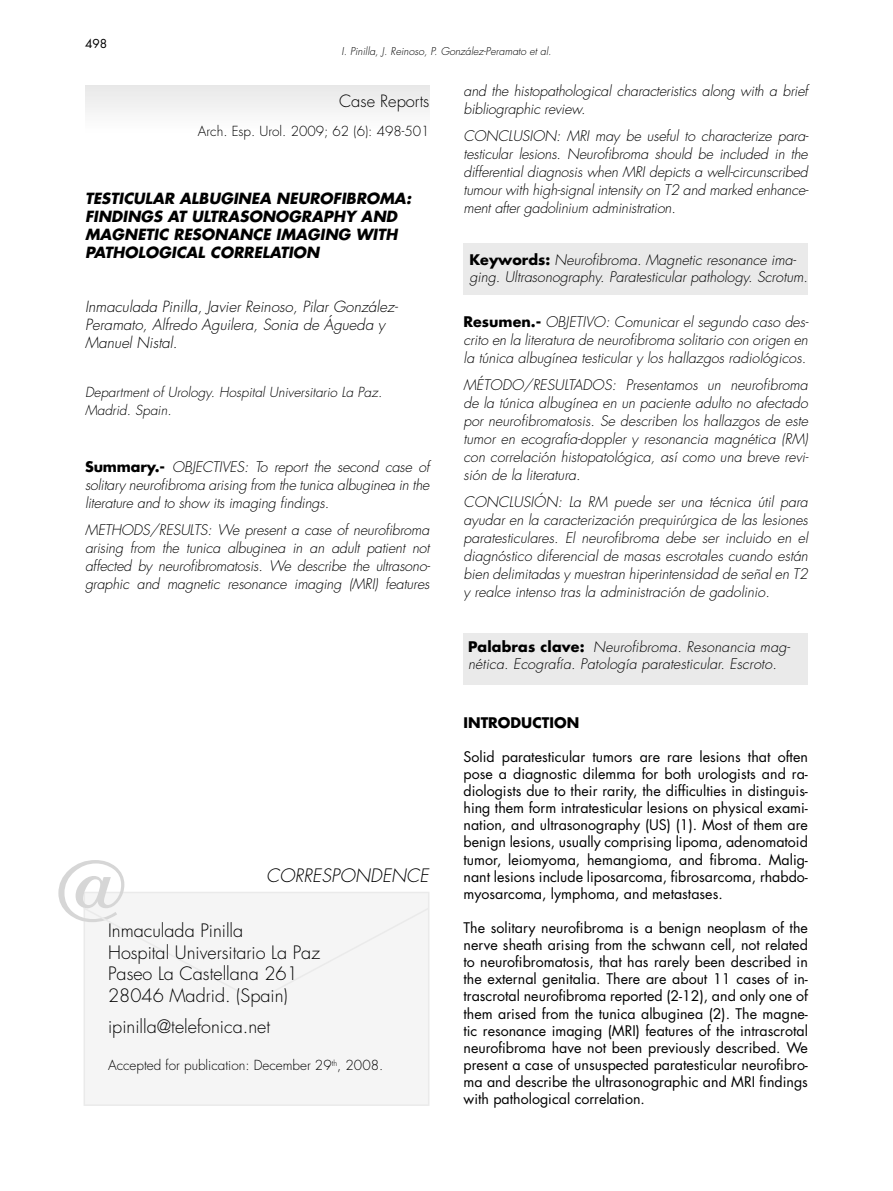
<style>
.page{position:relative;width:893px;height:1191px;background:#fff}
.page>*{position:absolute;margin:0;border:0;box-sizing:border-box;transform-origin:0 0}
.t1{font:90px "Times";color:#d6d6d6}
.t2{font:300 18px "Futura";color:#000}
.t3{font:italic 300 18px "Futura";color:#000}
.t4{font:300 16.5px "Futura";color:#000}
.t5{font:italic 700 15px/18px "Futura";color:#000}
.t6{font:italic 300 15px/18px "Futura";color:#000}
.t7{font:italic 300 14.25px/18px "Futura";color:#000;text-align:justify}
.t8{font:14.25px/17.1px "Futura";color:#000;text-align:justify}
.t9{font:700 14.25px "Futura";color:#000}
.t10{font:300 13.5px "Futura";color:#000}
.t11{font:italic 300 13.5px/18px "Futura";color:#000}
.t12{font:12px "Futura";color:#000}
.t13{font:italic 300 10.5px "Futura";color:#000}
.s1{font-weight:700;font-style:normal}
</style>
<div class="page">
<div style="left:85px;top:85px;width:344px;height:51px;background:#f4f4f4"></div>
<div style="left:84px;top:892px;width:345px;height:213px;background:#f5f5f5"></div>
<div style="left:84px;top:891px;width:345px;height:215px;border:2px solid #eaeaea"></div>
<svg style="left:83px;top:906px;width:347px;height:96px"></svg>
<div style="left:463px;top:244px;width:345px;height:51px;background:#eaeaea"></div>
<div style="left:463px;top:633px;width:345px;height:51px;background:#eaeaea"></div>
<p class="t12" style="left:85px;top:35px;width:24px">498</p>
<p class="t13" style="left:341px;top:44px;width:211px">I. Pinilla, J. Reinoso, P. González-Peramato et al.</p>
<p class="t4" style="left:339px;top:91px;width:92px">Case Reports</p>
<p class="t10" style="left:198px;top:123px;width:233px">Arch. Esp. Urol. 2009; 62 (6): 498-501</p>
<p class="t5" style="left:85px;top:189px;width:328px">TESTICULAR ALBUGINEA NEUROFIBROMA:<br>FINDINGS AT ULTRASONOGRAPHY AND<br>MAGNETIC RESONANCE IMAGING WITH<br>PATHOLOGICAL CORRELATION</p>
<p class="t6" style="left:85px;top:298px;width:315px">Inmaculada Pinilla, Javier Reinoso, Pilar González-<br>Peramato, Alfredo Aguilera, Sonia de Águeda y<br>Manuel Nistal.</p>
<p class="t11" style="left:85px;top:383px;width:299px">Department of Urology. Hospital Universitario La Paz.<br>Madrid. Spain.</p>
<p class="t7" style="left:85px;top:457px;width:346px"><span class="s1">Summary.-</span> OBJECTIVES: To report the second case of solitary neurofibroma arising from the tunica albuginea in the literature and to show its imaging findings.</p>
<p class="t7" style="left:85px;top:520px;width:347px">METHODS/RESULTS: We present a case of neurofibroma arising from the tunica albuginea in an adult patient not affected by neurofibromatosis. We describe the ultrasono&shy;graphic and magnetic resonance imaging (MRI) features</p>
<p class="t1" style="left:50px;top:806px;width:84px">@</p>
<p class="t3" style="left:266px;top:863px;width:164px">CORRESPONDENCE</p>
<p class="t2" style="left:108px;top:919px;width:137px">Inmaculada Pinilla</p>
<p class="t2" style="left:108px;top:940px;width:213px">Hospital Universitario La Paz</p>
<p class="t2" style="left:108px;top:962px;width:191px">Paseo La Castellana 261</p>
<p class="t2" style="left:108px;top:984px;width:181px">28046 Madrid. (Spain)</p>
<p class="t2" style="left:108px;top:1014px;width:164px">ipinilla@telefonica.net</p>
<p class="t10" style="left:108px;top:1056px;width:277px">Accepted for publication: December 29<sup>th</sup>, 2008.</p>
<p class="t7" style="left:463px;top:82px;width:346px">and the histopathological characteristics along with a brief bibliographic review.</p>
<p class="t7" style="left:463px;top:127px;width:347px">CONCLUSION: MRI may be useful to characterize para&shy;testicular lesions. Neurofibroma should be included in the differential diagnosis when MRI depicts a well-circunscribed tumour with high-signal intensity on T2 and marked enhance&shy;ment after gadolinium administration.</p>
<p class="t7" style="left:469px;top:251px;width:340px;line-height:17.1px"><span class="s1">Keywords:</span> Neurofibroma. Magnetic resonance ima&shy;ging. Ultrasonography. Paratesticular pathology. Scrotum.</p>
<p class="t7" style="left:463px;top:313px;width:347px"><span class="s1">Resumen.-</span> OBJETIVO: Comunicar el segundo caso des&shy;crito en la literatura de neurofibroma solitario con origen en la túnica albugínea testicular y los hallazgos radiológicos.</p>
<p class="t7" style="left:463px;top:376px;width:347px">MÉTODO/RESULTADOS: Presentamos un neurofibroma de la túnica albugínea en un paciente adulto no afectado por neurofibromatosis. Se describen los hallazgos de este tumor en ecografía-doppler y resonancia magnética (RM) con correlación histopatológica, así como una breve revi&shy;sión de la literatura.</p>
<p class="t7" style="left:463px;top:493px;width:346px">CONCLUSIÓN: La RM puede ser una técnica útil para ayudar en la caracterización prequirúrgica de las lesiones paratesticulares. El neurofibroma debe ser incluido en el diagnóstico diferencial de masas escrotales cuando están bien delimitadas y muestran hiperintensidad de señal en T2 y realce intenso tras la administración de gadolinio.</p>
<p class="t7" style="left:468px;top:638px;width:324px;line-height:17.1px"><span class="s1">Palabras clave:</span> Neurofibroma. Resonancia mag&shy;nética. Ecografía. Patología paratesticular. Escroto.</p>
<p class="t9" style="left:463px;top:712px;width:117px">INTRODUCTION</p>
<p class="t8" style="left:463px;top:748px;width:346px">Solid paratesticular tumors are rare lesions that often pose a diagnostic dilemma for both urologists and ra&shy;diologists due to their rarity, the difficulties in distinguis&shy;hing them form intratesticular lesions on physical exami&shy;nation, and ultrasonography (US) (1). Most of them are benign lesions, usually comprising lipoma, adenomatoid tumor, leiomyoma, hemangioma, and fibroma. Malig&shy;nant lesions include liposarcoma, fibrosarcoma, rhabdo&shy;myosarcoma, lymphoma, and metastases.</p>
<p class="t8" style="left:463px;top:919px;width:346px">The solitary neurofibroma is a benign neoplasm of the nerve sheath arising from the schwann cell, not related to neurofibromatosis, that has rarely been described in the external genitalia. There are about 11 cases of in&shy;trascrotal neurofibroma reported (2-12), and only one of them arised from the tunica albuginea (2). The magne&shy;tic resonance imaging (MRI) features of the intrascrotal neurofibroma have not been previously described. We present a case of unsuspected paratesticular neurofibro&shy;ma and describe the ultrasonographic and MRI findings with pathological correlation.</p>
</div>
